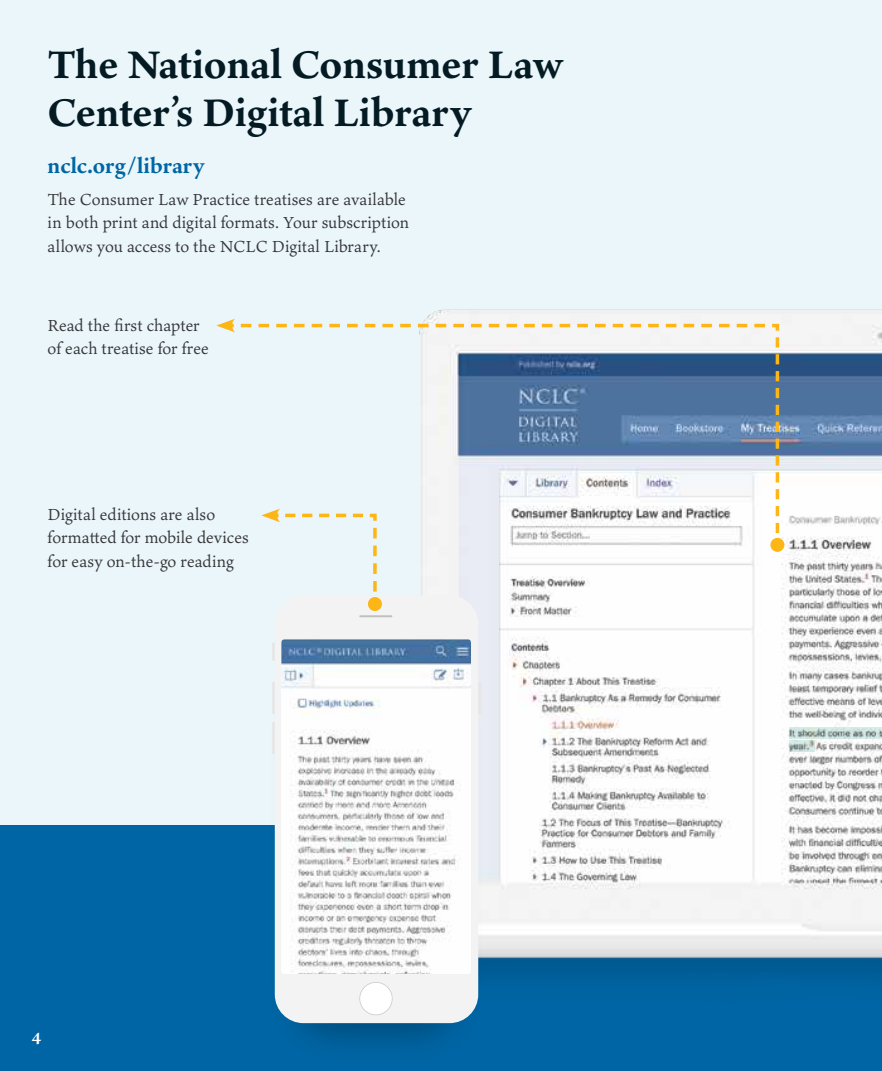
<style>
.page{position:relative;width:882px;height:1071px;background:#eaf6fa}
.page>*{position:absolute;margin:0;border:0;box-sizing:border-box;transform-origin:0 0}
.t1{font:700 42px/47.6px "Ten Oldstyle";color:#041b24}
.t2{font:700 22.75px "Ten Oldstyle";color:#0065a4}
.t3{font:17.5px/23.6px "Ten Oldstyle";color:#363639}
.t4{font:700 17.5px "Ten Oldstyle";color:#fff}
</style>
<div class="page">
<div style="left:0;top:825px;width:882px;height:246px;background:#0065a4"></div>
<img style="left:421px;top:309px;width:461px;height:669px">
<img style="left:274px;top:645px;width:218px;height:398px">
<div style="left:272px;top:643px;width:24px;height:18px;background:#e6e6e6"></div>
<div style="left:272px;top:682px;width:24px;height:32px;background:#e6e6e6"></div>
<div style="left:457px;top:682px;width:25px;height:32px;background:#e6e6e6;border-radius:2px"></div>
<div style="left:272px;top:722px;width:24px;height:32px;background:#e6e6e6"></div>
<div style="left:275px;top:595px;width:203px;height:428px;background:#f3f3f3;border-radius:29px"></div>
<img style="left:281px;top:639px;width:190px;height:335px">
<svg style="left:359px;top:982px;width:34px;height:33px"></svg>
<div style="left:360px;top:983px;width:32px;height:31px;background:#fff;border-radius:50%"></div>
<hr style="left:359px;top:615px;width:33px;height:2px;background:#bfbfbf">
<svg style="left:234px;top:322px;width:547px;height:226px"></svg>
<div style="left:770px;top:538px;width:14px;height:14px;background:#fdb615;border-radius:50%"></div>
<svg style="left:216px;top:319px;width:549px;height:13px"></svg>
<div style="left:368px;top:597px;width:14px;height:14px;background:#fdb615;border-radius:50%"></div>
<svg style="left:261px;top:509px;width:117px;height:99px"></svg>
<svg style="left:789px;top:727px;width:93px;height:12px"></svg>
<svg style="left:789px;top:740px;width:26px;height:12px"></svg>
<h1 class="t1" style="left:48px;top:39px;width:517px">The National Consumer Law<br>Center’s Digital Library</h1>
<h2 class="t2" style="left:48px;top:150px;width:159px">nclc.org/library</h2>
<p class="t3" style="left:48px;top:187px;width:363px">The Consumer Law Practice treatises are available in both print and digital formats. Your subscription allows you access to the NCLC Digital Library.</p>
<p class="t3" style="left:48px;top:313px;width:163px">Read the first chapter of each treatise for free</p>
<p class="t3" style="left:48px;top:502px;width:203px">Digital editions are also formatted for mobile devices for easy on-the-go reading</p>
<p class="t4" style="left:32px;top:1025px;width:11px">4</p>
</div>
